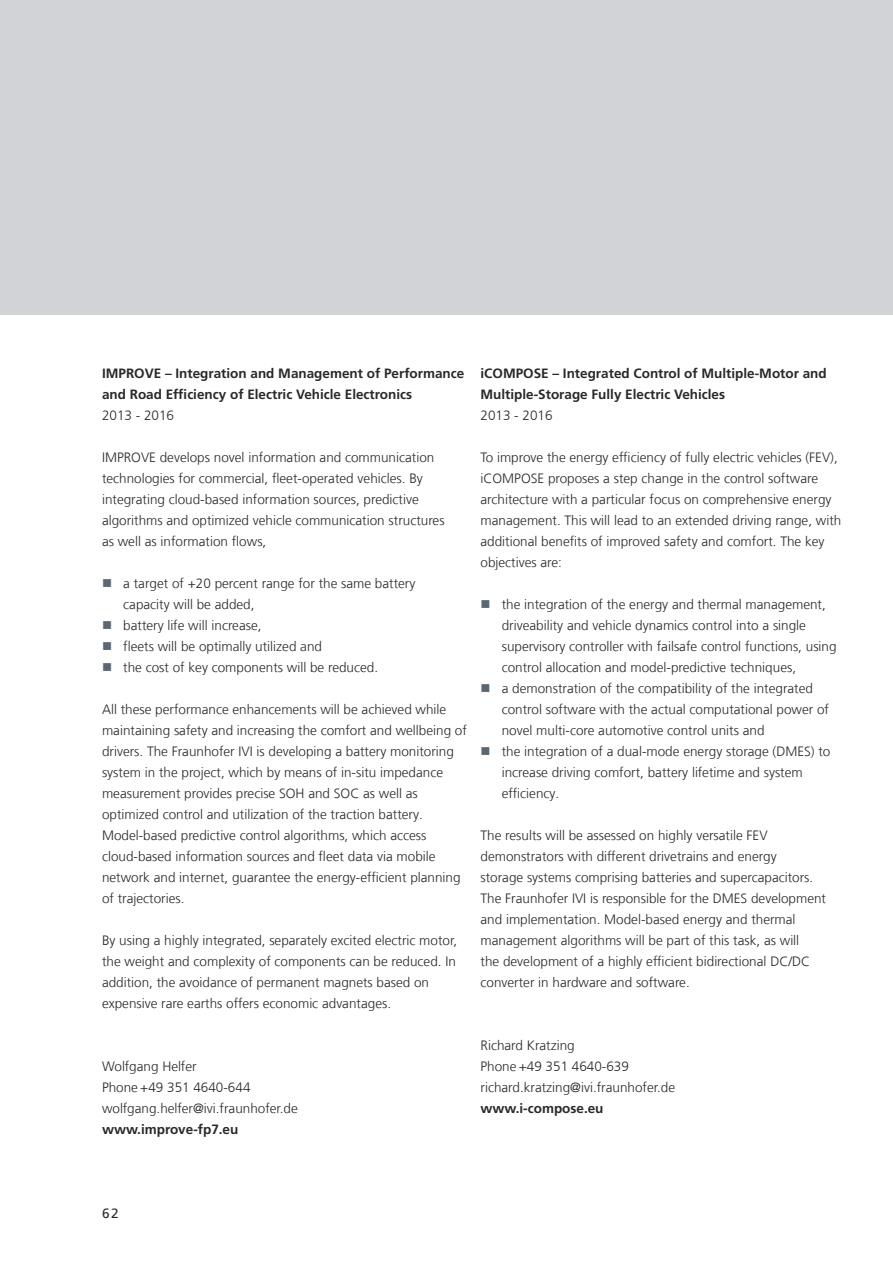
<style>
.page{position:relative;width:893px;height:1263px;background:#fff}
.page>*{position:absolute;margin:0;border:0;box-sizing:border-box;transform-origin:0 0}
.t1{font:300 13.5px/21px "Frutiger LT Com";color:#292929}
.t2{font:700 13.5px/21px "Frutiger LT Com";color:#292929}
.t3{font:300 13.5px "Frutiger";color:#292929}
.t4{font:13.5px "Frutiger LT Com";color:#292929}
.s1{color:#5b6772}
</style>
<div class="page">
<div style="left:0;top:0;width:893px;height:315px;background:#d2d3d6"></div>
<p class="t2" style="left:102px;top:363px;width:364px">IMPROVE – Integration and Management of Performance and Road Efficiency of Electric Vehicle Electronics</p>
<p class="t1" style="left:102px;top:405px;width:74px">2013 - 2016</p>
<p class="t1" style="left:102px;top:447px;width:344px">IMPROVE develops novel information and communication technologies for commercial, fleet-operated vehicles. By integrating cloud-based information sources, predictive algorithms and optimized vehicle communication structures as well as information flows,</p>
<p class="t1" style="left:123px;top:573px;width:294px;text-indent:-21px"><span class="s1">■</span> a target of +20 percent range for the same battery capacity will be added,</p>
<p class="t1" style="left:102px;top:615px;width:161px"><span class="s1">■</span> battery life will increase,</p>
<p class="t3" style="left:102px;top:639px;width:222px"><span class="s1">■</span> fleets will be optimally utilized and</p>
<p class="t1" style="left:102px;top:657px;width:278px"><span class="s1">■</span> the cost of key components will be reduced.</p>
<p class="t1" style="left:102px;top:699px;width:366px">All these performance enhancements will be achieved while maintaining safety and increasing the comfort and wellbeing of drivers. The Fraunhofer IVI is developing a battery monitoring system in the project, which by means of in-situ impedance measurement provides precise SOH and SOC as well as optimized control and utilization of the traction battery.<br>Model-based predictive control algorithms, which access cloud-based information sources and fleet data via mobile network and internet, guarantee the energy-efficient planning of trajectories.</p>
<p class="t1" style="left:102px;top:930px;width:357px">By using a highly integrated, separately excited electric motor, the weight and complexity of components can be reduced. In addition, the avoidance of permanent magnets based on expensive rare earths offers economic advantages.</p>
<p class="t1" style="left:102px;top:1056px;width:197px">Wolfgang Helfer<br>Phone +49 351 4640-644 wolfgang.helfer@ivi.fraunhofer.de</p>
<p class="t2" style="left:102px;top:1119px;width:138px">www.improve-fp7.eu</p>
<p class="t2" style="left:480px;top:363px;width:348px">iCOMPOSE – Integrated Control of Multiple-Motor and<br>Multiple-Storage Fully Electric Vehicles</p>
<p class="t1" style="left:480px;top:405px;width:74px">2013 - 2016</p>
<p class="t1" style="left:480px;top:447px;width:362px">To improve the energy efficiency of fully electric vehicles (FEV), iCOMPOSE proposes a step change in the control software architecture with a particular focus on comprehensive energy management. This will lead to an extended driving range, with additional benefits of improved safety and comfort. The key objectives are:</p>
<p class="t1" style="left:502px;top:594px;width:336px;text-indent:-21px"><span class="s1">■</span> the integration of the energy and thermal management, driveability and vehicle dynamics control into a single supervisory controller with failsafe control functions, using control allocation and model-predictive techniques,</p>
<p class="t1" style="left:502px;top:678px;width:329px;text-indent:-21px"><span class="s1">■</span> a demonstration of the compatibility of the integrated control software with the actual computational power of novel multi-core automotive control units and</p>
<p class="t1" style="left:502px;top:741px;width:330px;text-indent:-21px"><span class="s1">■</span> the integration of a dual-mode energy storage (DMES) to increase driving comfort, battery lifetime and system efficiency.</p>
<p class="t1" style="left:480px;top:825px;width:347px">The results will be assessed on highly versatile FEV demonstrators with different drivetrains and energy<br>storage systems comprising batteries and supercapacitors.<br>The Fraunhofer IVI is responsible for the DMES development and implementation. Model-based energy and thermal management algorithms will be part of this task, as will<br>the development of a highly efficient bidirectional DC/DC converter in hardware and software.</p>
<p class="t1" style="left:480px;top:1035px;width:196px">Richard Kratzing<br>Phone +49 351 4640-639 richard.kratzing@ivi.fraunhofer.de</p>
<p class="t2" style="left:480px;top:1098px;width:125px">www.i-compose.eu</p>
<p class="t4" style="left:102px;top:1205px;width:18px">62</p>
</div>
